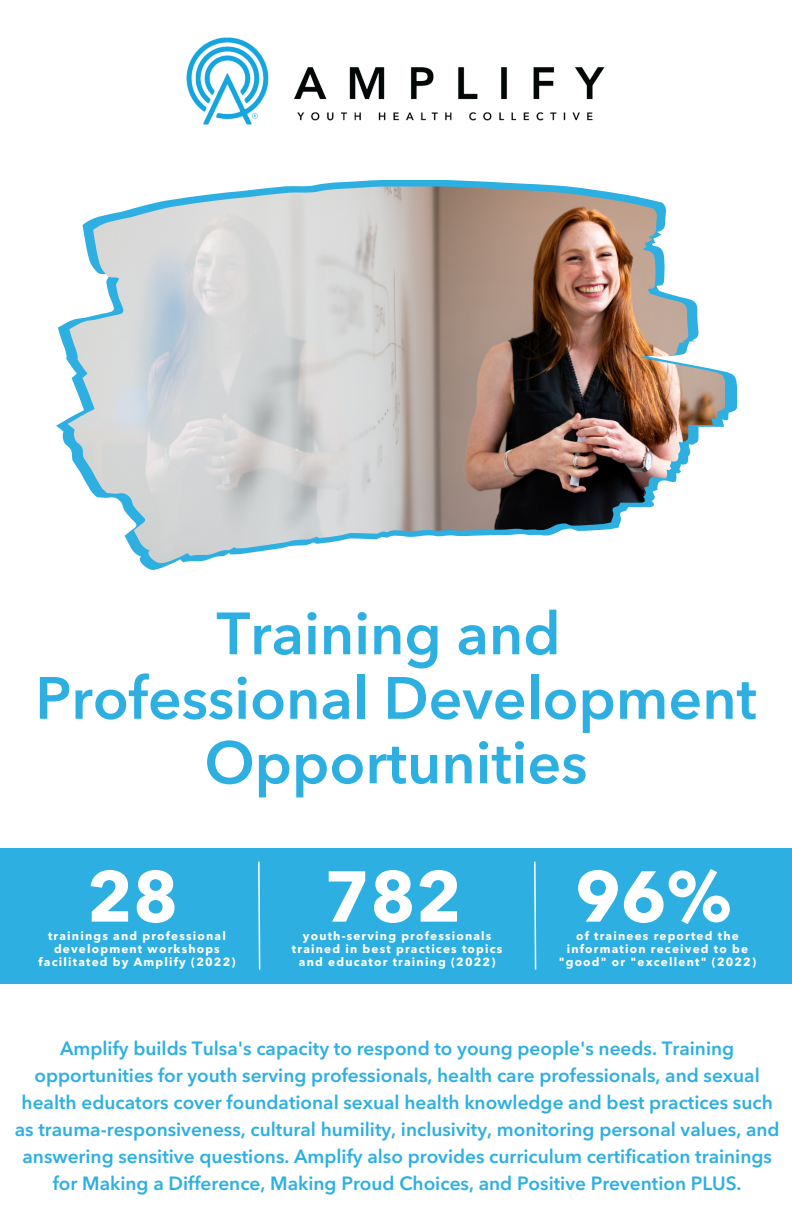
<style>
.page{position:relative;width:792px;height:1224px;background:#fff}
.page>*{position:absolute;margin:0;border:0;box-sizing:border-box;transform-origin:0 0}
.t1{font:700 71.2px "Avenir Next LT Pro";color:#fff}
.t2{font:600 59px/64.4px "Avenir Next LT Pro";color:#2dafe2;text-align:center}
.t3{font:600 19px/27px "Avenir Next LT Pro";color:#2dafe2;text-align:center}
.t4{font:700 11.8px/12.8px "Avenir Next LT Pro";letter-spacing:.1em;color:#fff;text-align:center}
</style>
<div class="page">
<svg style="left:56px;top:180px;width:680px;height:390px"></svg>
<img style="left:68px;top:186px;width:657px;height:377px">
<img style="left:186px;top:37px;width:419px;height:88px">
<div style="left:0;top:848px;width:792px;height:136px;background:#2dafe2"></div>
<svg style="left:258px;top:861px;width:3px;height:109px"></svg>
<svg style="left:534px;top:861px;width:3px;height:109px"></svg>
<h2 class="t2" style="left:35px;top:607px;width:723px">Training and<br>Professional Development<br>Opportunities</h2>
<h1 class="t1" style="left:87px;top:868px;width:93px">28</h1>
<p class="t4" style="left:38px;top:944px;width:199px">development workshops facilitated by Amplify (2022)</p>
<p class="t4" style="left:48px;top:931px;width:179px">trainings and professional</p>
<h1 class="t1" style="left:324px;top:868px;width:139px">782</h1>
<p class="t4" style="left:292px;top:944px;width:212px">trained in best practices topics and educator training (2022)</p>
<p class="t4" style="left:303px;top:931px;width:190px">youth-serving professionals</p>
<h1 class="t1" style="left:575px;top:868px;width:158px">96%</h1>
<p class="t4" style="left:559px;top:931px;width:199px">of trainees reported the information received to be "good" or "excellent" (2022)</p>
<p class="t3" style="left:15px;top:1036px;width:766px">Amplify builds Tulsa's capacity to respond to young people's needs. Training opportunities for youth serving professionals, health care professionals, and sexual health educators cover foundational sexual health knowledge and best practices such as trauma-responsiveness, cultural humility, inclusivity, monitoring personal values, and answering sensitive questions. Amplify also provides curriculum certification trainings for Making a Difference, Making Proud Choices, and Positive Prevention PLUS.</p>
</div>
